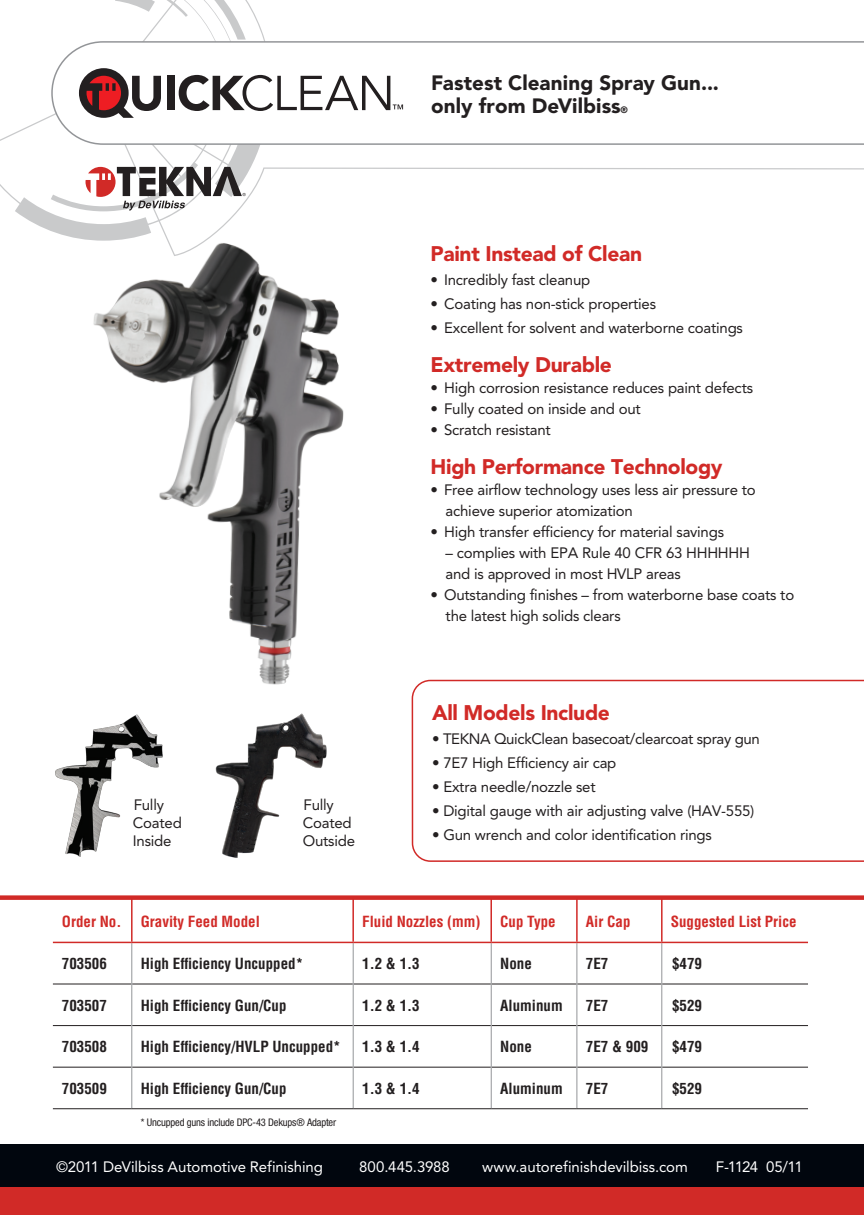
<style>
.page{position:relative;width:864px;height:1215px;background:#fff}
.page>*{position:absolute;margin:0;border:0;box-sizing:border-box;transform-origin:0 0}
.t1{font:900 21px "Avenir";letter-spacing:-.015em;color:#d12a27}
.t2{font:900 20.55px/22.5px "Avenir";letter-spacing:.005em;color:#231f20}
.t3{font:15px/18px "Avenir";letter-spacing:-.015em;color:#231f20}
.t4{font:700 condensed 15px "Helvetica";color:#231f20}
.t5{font:15px "Avenir";letter-spacing:-.005em;color:#fff}
.t6{font:700 condensed 15px "Helvetica";color:#d12a27}
.t7{font:condensed 10.5px "Helvetica Neue";letter-spacing:-.015em;color:#231f20}
.t8{font:900 9.3px "Avenir";color:#231f20}
</style>
<div class="page">
<hr style="left:53px;top:984px;width:78px;height:1px;background:#231f20">
<hr style="left:132px;top:984px;width:221px;height:1px;background:#231f20">
<hr style="left:354px;top:984px;width:137px;height:1px;background:#231f20">
<hr style="left:492px;top:984px;width:85px;height:1px;background:#231f20">
<hr style="left:577px;top:984px;width:84px;height:1px;background:#231f20">
<hr style="left:662px;top:984px;width:146px;height:1px;background:#231f20">
<hr style="left:53px;top:1025px;width:78px;height:1px;background:#231f20">
<hr style="left:132px;top:1025px;width:221px;height:1px;background:#231f20">
<hr style="left:354px;top:1025px;width:137px;height:1px;background:#231f20">
<hr style="left:492px;top:1025px;width:85px;height:1px;background:#231f20">
<hr style="left:577px;top:1025px;width:84px;height:1px;background:#231f20">
<hr style="left:662px;top:1025px;width:146px;height:1px;background:#231f20">
<hr style="left:53px;top:1067px;width:78px;height:1px;background:#231f20">
<hr style="left:132px;top:1067px;width:221px;height:1px;background:#231f20">
<hr style="left:354px;top:1067px;width:137px;height:1px;background:#231f20">
<hr style="left:492px;top:1067px;width:85px;height:1px;background:#231f20">
<hr style="left:577px;top:1067px;width:84px;height:1px;background:#231f20">
<hr style="left:662px;top:1067px;width:146px;height:1px;background:#231f20">
<hr style="left:131px;top:943px;width:1px;height:41px;background:#939598">
<hr style="left:353px;top:943px;width:1px;height:41px;background:#939598">
<hr style="left:491px;top:943px;width:1px;height:41px;background:#939598">
<hr style="left:577px;top:943px;width:1px;height:41px;background:#939598">
<hr style="left:661px;top:943px;width:1px;height:41px;background:#939598">
<hr style="left:131px;top:984px;width:1px;height:42px;background:#939598">
<hr style="left:353px;top:984px;width:1px;height:42px;background:#939598">
<hr style="left:491px;top:984px;width:1px;height:42px;background:#939598">
<hr style="left:577px;top:984px;width:1px;height:42px;background:#939598">
<hr style="left:661px;top:984px;width:1px;height:42px;background:#939598">
<hr style="left:131px;top:1026px;width:1px;height:41px;background:#939598">
<hr style="left:353px;top:1026px;width:1px;height:41px;background:#939598">
<hr style="left:491px;top:1026px;width:1px;height:41px;background:#939598">
<hr style="left:577px;top:1026px;width:1px;height:41px;background:#939598">
<hr style="left:661px;top:1026px;width:1px;height:41px;background:#939598">
<hr style="left:131px;top:1067px;width:1px;height:41px;background:#939598">
<hr style="left:353px;top:1067px;width:1px;height:41px;background:#939598">
<hr style="left:491px;top:1067px;width:1px;height:41px;background:#939598">
<hr style="left:577px;top:1067px;width:1px;height:41px;background:#939598">
<hr style="left:661px;top:1067px;width:1px;height:41px;background:#939598">
<hr style="left:131px;top:899px;width:2px;height:43px;background:#d12a27">
<hr style="left:352px;top:899px;width:2px;height:43px;background:#d12a27">
<hr style="left:490px;top:899px;width:2px;height:43px;background:#d12a27">
<hr style="left:576px;top:899px;width:2px;height:43px;background:#d12a27">
<hr style="left:661px;top:899px;width:2px;height:43px;background:#d12a27">
<hr style="left:53px;top:942px;width:79px;height:1px;background:#d12a27">
<hr style="left:132px;top:942px;width:221px;height:1px;background:#d12a27">
<hr style="left:353px;top:942px;width:138px;height:1px;background:#d12a27">
<hr style="left:491px;top:942px;width:86px;height:1px;background:#d12a27">
<hr style="left:577px;top:942px;width:85px;height:1px;background:#d12a27">
<hr style="left:662px;top:942px;width:146px;height:1px;background:#d12a27">
<hr style="left:53px;top:1108px;width:79px;height:1px;background:#231f20">
<hr style="left:132px;top:1108px;width:221px;height:1px;background:#231f20">
<hr style="left:353px;top:1108px;width:138px;height:1px;background:#231f20">
<hr style="left:491px;top:1108px;width:86px;height:1px;background:#231f20">
<hr style="left:577px;top:1108px;width:85px;height:1px;background:#231f20">
<hr style="left:662px;top:1108px;width:146px;height:1px;background:#231f20">
<svg style="left:262px;top:167px;width:382px;height:5px"></svg>
<svg style="left:115px;top:0;width:131px;height:40px"></svg>
<svg style="left:51px;top:40px;width:813px;height:105px"></svg>
<svg style="left:79px;top:68px;width:82px;height:50px"></svg>
<div style="left:167px;top:76px;width:8px;height:34px;background:#231f20"></div>
<svg style="left:179px;top:75px;width:224px;height:36px"></svg>
<div style="left:0;top:1187px;width:864px;height:28px;background:#d12a27"></div>
<div style="left:0;top:1145px;width:864px;height:42px;background:#01060e"></div>
<div style="left:0;top:895px;width:864px;height:5px;background:#d12a27"></div>
<img style="left:55px;top:714px;width:108px;height:143px">
<img style="left:93px;top:241px;width:251px;height:444px">
<svg style="left:15px;top:141px;width:247px;height:100px"></svg>
<svg style="left:411px;top:679px;width:453px;height:183px"></svg>
<img style="left:215px;top:713px;width:112px;height:145px">
<h2 class="t2" style="left:431px;top:72px;width:289px">Fastest Cleaning Spray Gun... only from DeVilbiss</h2>
<p class="t8" style="left:620px;top:104px;width:9px">®</p>
<p class="t3" style="left:133px;top:796px;width:50px">Fully<br>Coated<br>Inside</p>
<p class="t3" style="left:303px;top:796px;width:54px">Fully<br>Coated<br>Outside</p>
<h1 class="t1" style="left:431px;top:241px;width:213px">Paint Instead of Clean</h1>
<p class="t3" style="left:431px;top:271px;width:161px">• Incredibly fast cleanup</p>
<p class="t3" style="left:431px;top:295px;width:227px">• Coating has non-stick properties</p>
<p class="t3" style="left:431px;top:319px;width:314px">• Excellent for solvent and waterborne coatings</p>
<h1 class="t1" style="left:431px;top:352px;width:183px">Extremely Durable</h1>
<p class="t3" style="left:431px;top:379px;width:324px">• High corrosion resistance reduces paint defects</p>
<p class="t3" style="left:431px;top:400px;width:212px">• Fully coated on inside and out</p>
<p class="t3" style="left:431px;top:421px;width:122px">• Scratch resistant</p>
<h1 class="t1" style="left:431px;top:454px;width:293px">High Performance Technology</h1>
<p class="t3" style="left:446px;top:479px;width:312px;line-height:21px;text-indent:-15px">• Free airflow technology uses less air pressure to achieve superior atomization</p>
<p class="t3" style="left:431px;top:523px;width:295px">• High transfer efficiency for material savings</p>
<p class="t3" style="left:446px;top:542px;width:306px;line-height:21px">– complies with EPA Rule 40 CFR 63 HHHHHH and is approved in most HVLP areas</p>
<p class="t3" style="left:446px;top:584px;width:350px;line-height:21px;text-indent:-15px">• Outstanding finishes – from waterborne base coats to the latest high solids clears</p>
<h1 class="t1" style="left:432px;top:700px;width:179px">All Models Include</h1>
<p class="t3" style="left:432px;top:729px;width:329px">• TEKNA QuickClean basecoat/clearcoat spray gun</p>
<p class="t3" style="left:432px;top:753px;width:186px">• 7E7 High Efficiency air cap</p>
<p class="t3" style="left:432px;top:777px;width:165px">• Extra needle/nozzle set</p>
<p class="t3" style="left:432px;top:801px;width:324px">• Digital gauge with air adjusting valve (HAV-555)</p>
<p class="t3" style="left:432px;top:825px;width:281px">• Gun wrench and color identification rings</p>
<p class="t6" style="left:62px;top:913px;width:61px">Order No.</p>
<p class="t6" style="left:141px;top:913px;width:121px">Gravity Feed Model</p>
<p class="t6" style="left:362px;top:913px;width:120px">Fluid Nozzles (mm)</p>
<p class="t6" style="left:500px;top:913px;width:57px">Cup Type</p>
<p class="t6" style="left:586px;top:913px;width:46px">Air Cap</p>
<p class="t6" style="left:671px;top:913px;width:127px">Suggested List Price</p>
<p class="t4" style="left:62px;top:954px;width:46px">703506</p>
<p class="t4" style="left:141px;top:954px;width:164px">High Efficiency Uncupped*</p>
<p class="t4" style="left:362px;top:954px;width:59px">1.2 &amp; 1.3</p>
<p class="t4" style="left:500px;top:954px;width:33px">None</p>
<p class="t4" style="left:586px;top:954px;width:24px">7E7</p>
<p class="t4" style="left:62px;top:996px;width:46px">703507</p>
<p class="t4" style="left:141px;top:996px;width:147px">High Efficiency Gun/Cup</p>
<p class="t4" style="left:362px;top:996px;width:59px">1.2 &amp; 1.3</p>
<p class="t4" style="left:500px;top:996px;width:64px">Aluminum</p>
<p class="t4" style="left:586px;top:996px;width:24px">7E7</p>
<p class="t4" style="left:62px;top:1038px;width:46px">703508</p>
<p class="t4" style="left:141px;top:1038px;width:201px">High Efficiency/HVLP Uncupped*</p>
<p class="t4" style="left:362px;top:1038px;width:59px">1.3 &amp; 1.4</p>
<p class="t4" style="left:500px;top:1038px;width:33px">None</p>
<p class="t4" style="left:586px;top:1038px;width:64px">7E7 &amp; 909</p>
<p class="t4" style="left:62px;top:1079px;width:46px">703509</p>
<p class="t4" style="left:141px;top:1079px;width:147px">High Efficiency Gun/Cup</p>
<p class="t4" style="left:362px;top:1079px;width:59px">1.3 &amp; 1.4</p>
<p class="t4" style="left:500px;top:1079px;width:64px">Aluminum</p>
<p class="t4" style="left:586px;top:1079px;width:24px">7E7</p>
<p class="t4" style="left:672px;top:954px;width:31px">$479</p>
<p class="t4" style="left:672px;top:996px;width:31px">$529</p>
<p class="t4" style="left:672px;top:1038px;width:31px">$479</p>
<p class="t4" style="left:672px;top:1079px;width:31px">$529</p>
<p class="t7" style="left:141px;top:1116px;width:197px">* Uncupped guns include DPC-43 Dekups® Adapter</p>
<p class="t5" style="left:56px;top:1158px;width:268px">©2011 DeVilbiss Automotive Refinishing</p>
<p class="t5" style="left:359px;top:1158px;width:92px">800.445.3988</p>
<p class="t5" style="left:482px;top:1158px;width:207px">www.autorefinishdevilbiss.com</p>
<p class="t5" style="left:716px;top:1158px;width:88px">F-1124 05/11</p>
</div>
